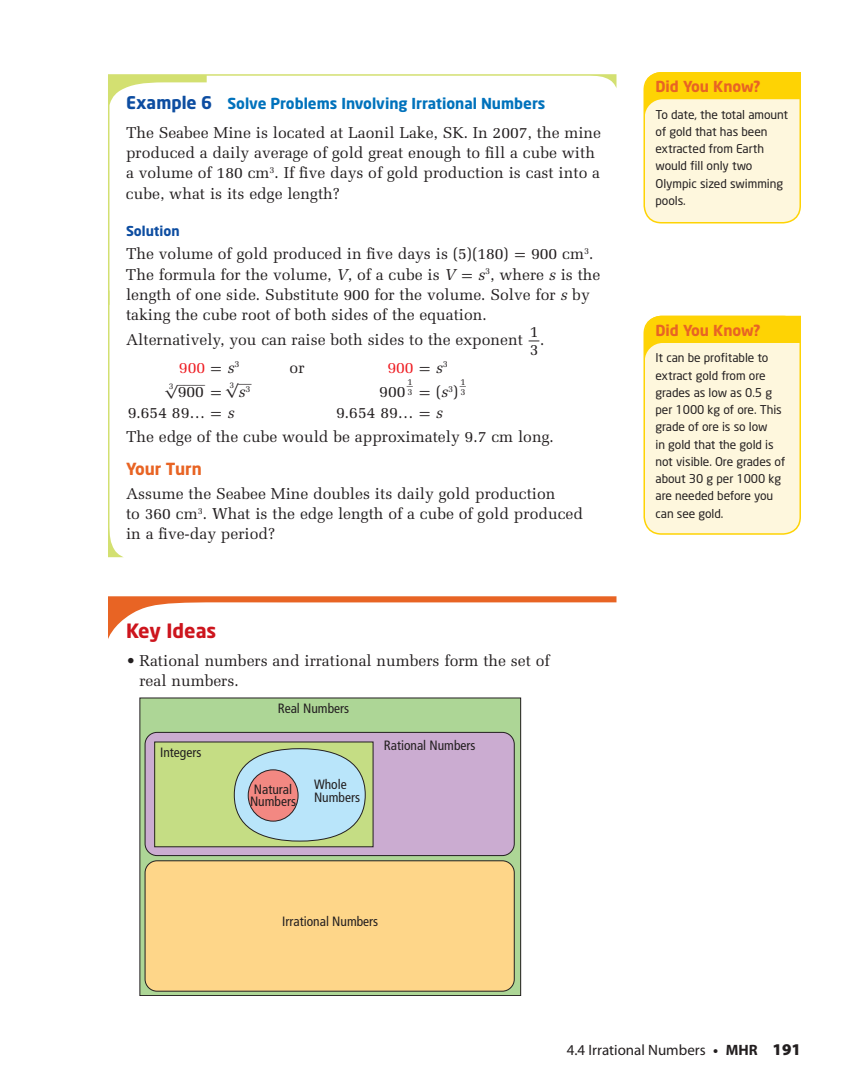
<style>
.page{position:relative;width:864px;height:1080px;background:#fff}
.page>*{position:absolute;margin:0;border:0;box-sizing:border-box;transform-origin:0 0}
.t1{font:700 19.5px "Neo Sans";color:#cd151d}
.t2{font:700 16.5px "Neo Sans";color:#e86424}
.t3{font:15.75px/20.2px "Melior LT Std";color:#231f20}
.t4{font:15.75px "Melior LT Std";color:#ee1d23}
.t5{font:italic 15.75px "Melior LT Std";color:#231f20}
.t6{font:700 15px "Neo Sans";color:#0072bc}
.t7{font:15px "Myriad Pro";color:#231f20}
.t8{font:700 15px "Neo Sans";letter-spacing:-.005em;color:#e86424}
.t9{font:13.8px "Melior LT Std";color:#231f20;scale:.9 1}
.t10{font:condensed 13.5px/13.2px "Frutiger";color:#231f20}
.t11{font:700 13.5px "Neo Sans";color:#0d4da1}
.t12{font:13.35px "Uni Math";color:#231f20;scale:1.19 1}
.t13{font:12.6px "Uni Math";color:#231f20;scale:1.11 1}
.t14{font:12.6px "Uni Math";color:#231f20;scale:1.09 1}
.t15{font:12.3px "Uni Math";color:#231f20;scale:1.28 1}
.t16{font:12px/17.2px "Neo Sans";letter-spacing:-.005em;color:#231f20}
.t17{font:9.15px "Melior LT Std";color:#231f20}
.t18{font:8.7px "Melior LT Std";color:#231f20}
.s1{font-size:17.25px;color:#0d4da1}
.s2{font-family:"Uni Math"}
.s3{font-style:italic}
.s4{font-family:"Uni Math";color:#231f20}
.s5{font-style:italic;color:#231f20}
.s6{font-size:9.15px}
.s7{font-weight:700}
.s8{font-weight:900;font-size:16.5px}
</style>
<div class="page">
<div style="left:140px;top:698px;width:381px;height:298px;background:#add696"></div>
<div style="left:140px;top:698px;width:381px;height:298px;border:1px solid #231f20"></div>
<div style="left:145px;top:861px;width:369px;height:130px;background:#fed689;border-radius:12px"></div>
<div style="left:145px;top:860px;width:370px;height:132px;border:1px solid #231f20;border-radius:12px"></div>
<div style="left:145px;top:732px;width:369px;height:124px;background:#cbacd1;border-radius:12px"></div>
<div style="left:145px;top:732px;width:370px;height:124px;border:1px solid #231f20;border-radius:12px"></div>
<div style="left:155px;top:742px;width:218px;height:105px;background:#c5dd84"></div>
<div style="left:154px;top:742px;width:219px;height:105px;border:1px solid #231f20"></div>
<div style="left:234px;top:749px;width:131px;height:92px;background:#b9e5fa;border-radius:50%"></div>
<div style="left:248px;top:770px;width:50px;height:51px;background:#f38882;border-radius:50%"></div>
<div style="left:248px;top:769px;width:50px;height:53px;border:1px solid #231f20;border-radius:50%"></div>
<svg style="left:108px;top:74px;width:508px;height:217px"></svg>
<div style="left:644px;top:73px;width:156px;height:150px;background:#fef7dd;border-radius:17px"></div>
<div style="left:644px;top:72px;width:157px;height:151px;border:2px solid #fed304;border-radius:17px"></div>
<svg style="left:645px;top:72px;width:156px;height:45px"></svg>
<div style="left:644px;top:317px;width:156px;height:217px;background:#fef7dd;border-radius:17px"></div>
<div style="left:644px;top:316px;width:157px;height:219px;border:2px solid #fed304;border-radius:17px"></div>
<svg style="left:645px;top:316px;width:156px;height:45px"></svg>
<svg style="left:108px;top:291px;width:15px;height:266px"></svg>
<svg style="left:108px;top:596px;width:508px;height:43px"></svg>
<p class="t6" style="left:126px;top:96px;width:421px"><span class="s1">Example 6</span> Solve Problems Involving Irrational Numbers</p>
<p class="t3" style="left:126px;top:124px;width:477px">The Seabee Mine is located at Laonil Lake, SK. In 2007, the mine produced a daily average of gold great enough to fill a cube with a volume of 180 cm<sup>3</sup>. If five days of gold production is cast into a cube, what is its edge length?</p>
<p class="t11" style="left:126px;top:225px;width:55px">Solution</p>
<p class="t3" style="left:126px;top:245px;width:476px">The volume of gold produced in five days is (5)(180) <span class="s2">=</span> 900 cm<sup>3</sup>.<br>The formula for the volume, <span class="s3">V</span>, of a cube is <span class="s3">V</span> <span class="s2">=</span> <span class="s3">s</span><sup>3</sup>, where <span class="s3">s</span> is the length of one side. Substitute 900 for the volume. Solve for <span class="s3">s</span> by taking the cube root of both sides of the equation.</p>
<p class="t3" style="left:126px;top:331px;width:420px">Alternatively, you can raise both sides to the exponent <sup>_</sup>1.</p>
<p class="t3" style="left:530px;top:340px;width:10px">3</p>
<p class="t4" style="left:179px;top:361px;width:62px">900 <span class="s4">=</span> <span class="s5">s</span><sup>3</sup></p>
<p class="t3" style="left:290px;top:359px;width:16px">or</p>
<p class="t4" style="left:387px;top:361px;width:62px">900 <span class="s4">=</span> <span class="s5">s</span><sup>3</sup></p>
<p class="t9" style="left:407px;top:375px;width:8px">_<span class="s6">1</span></p>
<p class="t17" style="left:407px;top:388px;width:7px">3</p>
<p class="t3" style="left:418px;top:383px;width:42px"><span class="s2">=</span> (<span class="s3">s</span><sup>3</sup>)</p>
<p class="t9" style="left:460px;top:375px;width:8px">_<span class="s6">1</span></p>
<p class="t17" style="left:460px;top:388px;width:7px">3</p>
<p class="t18" style="left:229px;top:382px;width:6px">3</p>
<p class="t18" style="left:169px;top:382px;width:6px">3</p>
<p class="t12" style="left:227px;top:386px;width:12px">√</p>
<p class="t14" style="left:238px;top:374px;width:14px">__</p>
<p class="t15" style="left:166px;top:387px;width:11px">√</p>
<p class="t13" style="left:177px;top:375px;width:27px">____</p>
<p class="t5" style="left:239px;top:386px;width:14px">s<sup>3</sup></p>
<p class="t3" style="left:379px;top:383px;width:28px">900</p>
<p class="t3" style="left:178px;top:383px;width:46px">900 <span class="s2">=</span></p>
<p class="t3" style="left:126px;top:401px;width:429px;line-height:24.8px;text-indent:210px">9.654 89… <span class="s2">=</span> <span class="s3">s<br></span>The edge of the cube would be approximately 9.7 cm long.</p>
<p class="t2" style="left:126px;top:462px;width:77px">Your Turn</p>
<p class="t3" style="left:126px;top:485px;width:459px">Assume the Seabee Mine doubles its daily gold production<br>to 360 cm<sup>3</sup>. What is the edge length of a cube of gold produced in a five-day period?</p>
<p class="t3" style="left:128px;top:404px;width:108px">9.654 89… <span class="s2">=</span> <span class="s3">s</span></p>
<p class="t1" style="left:126px;top:622px;width:92px">Key Ideas</p>
<p class="t3" style="left:139px;top:652px;width:412px;text-indent:-13px">• Rational numbers and irrational numbers form the set of real numbers.</p>
<p class="t10" style="left:278px;top:703px;width:73px">Real Numbers</p>
<p class="t10" style="left:160px;top:747px;width:43px">Integers</p>
<p class="t10" style="left:250px;top:784px;width:47px;line-height:12px">Natural<br>Numbers</p>
<p class="t10" style="left:314px;top:779px;width:47px">Whole<br>Numbers</p>
<p class="t10" style="left:384px;top:740px;width:93px">Rational Numbers</p>
<p class="t10" style="left:282px;top:916px;width:97px">Irrational Numbers</p>
<p class="t8" style="left:656px;top:79px;width:107px">Did You Know?</p>
<p class="t16" style="left:656px;top:106px;width:134px">To date, the total amount of gold that has been extracted from Earth would fill only two<br>Olympic sized swimming pools.</p>
<p class="t8" style="left:656px;top:323px;width:107px">Did You Know?</p>
<p class="t16" style="left:656px;top:350px;width:131px">It can be profitable to extract gold from ore grades as low as 0.5 g per 1000 kg of ore. This grade of ore is so low<br>in gold that the gold is not visible. Ore grades of about 30 g per 1000 kg are needed before you can see gold.</p>
<p class="t7" style="left:567px;top:1044px;width:236px">4.4 Irrational Numbers <span class="s7">• MHR</span> <span class="s8">191</span></p>
</div>
